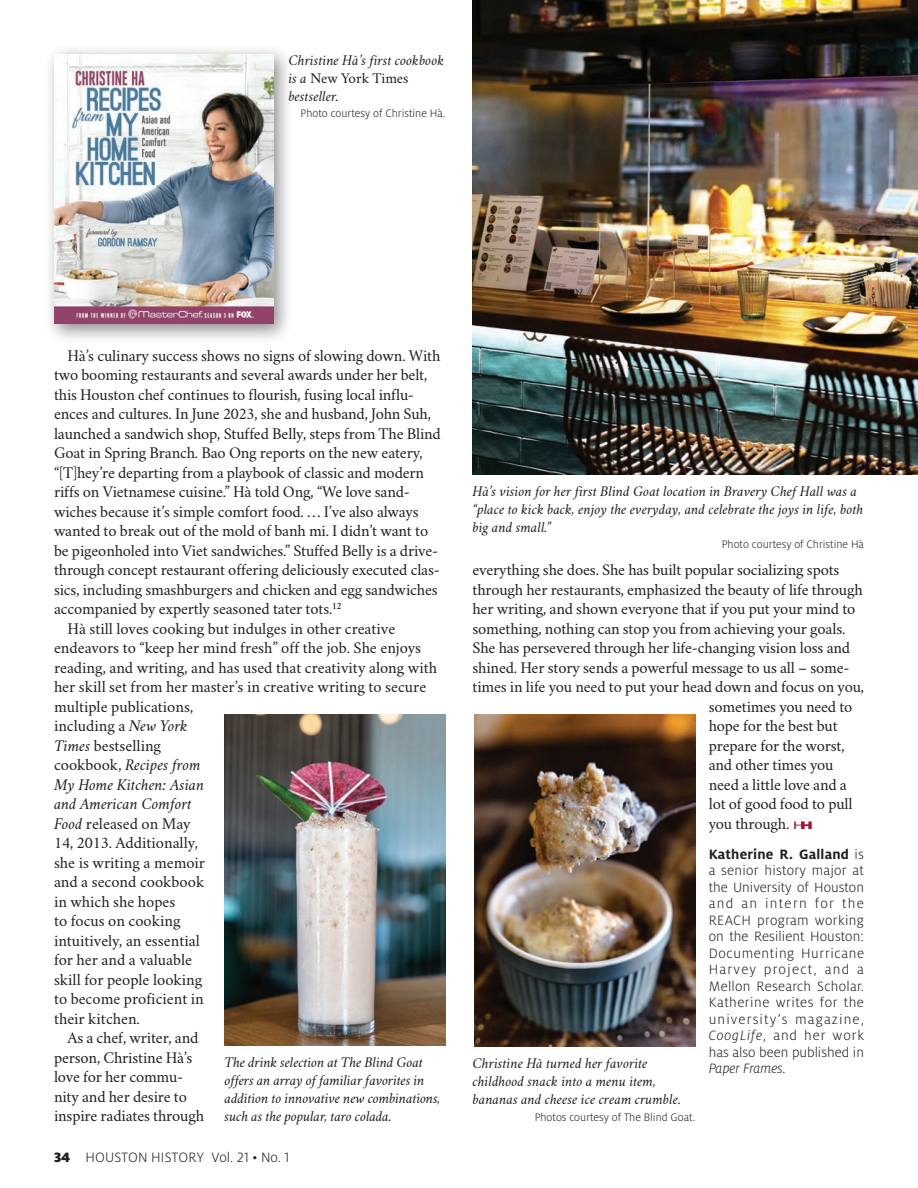
<style>
.page{position:relative;width:918px;height:1188px;background:#fff}
.page>*{position:absolute;margin:0;border:0;box-sizing:border-box;transform-origin:0 0}
.t1{font:16.5px "Crimson";letter-spacing:-.01em;color:#231f20}
.t2{font:italic 16.5px "Crimson";color:#231f20}
.t3{font:italic 15px/18px "Crimson";color:#231f20}
.t4{font:300 15px/16.5px "Milo OT";letter-spacing:.01em;color:#231f20;text-align:justify}
.t5{font:300 12px "Milo OT";color:#231f20}
.s1{font-style:normal}
.s2{font-style:italic}
.s3{font-family:"Milo OT Text";font-size:12px;color:#a4142c}
.s4{font-family:"Milo OT";font-weight:900;font-size:12px;color:#a4142c}
.s5{font-weight:700}
.s6{font-weight:900}
</style>
<div class="page">
<img style="left:473px;top:0;width:445px;height:474px">
<img style="left:474px;top:715px;width:221px;height:331px">
<img style="left:225px;top:714px;width:221px;height:331px">
<div style="left:44px;top:44px;width:250px;height:300px;background:#231f20;opacity:.5"></div>
<img style="left:54px;top:54px;width:219px;height:270px">
<p class="t3" style="left:288px;top:51px;width:157px">Christine Hà’s first cookbook is a <span class="s1">New York Times </span>bestseller.</p>
<p class="t5" style="left:301px;top:107px;width:146px">Photo courtesy of Christine Hà.</p>
<p class="t1" style="left:68px;top:342px;width:374px">Hà’s culinary success shows no signs of slowing down. With</p>
<p class="t1" style="left:54px;top:362px;width:375px">two booming restaurants and several awards under her belt,</p>
<p class="t1" style="left:54px;top:381px;width:362px">this Houston chef continues to flourish, fusing local influ-</p>
<p class="t1" style="left:54px;top:401px;width:378px">ences and cultures. In June 2023, she and husband, John Suh,</p>
<p class="t1" style="left:54px;top:420px;width:388px">launched a sandwich shop, Stuffed Belly, steps from The Blind</p>
<p class="t1" style="left:54px;top:440px;width:370px">Goat in Spring Branch. Bao Ong reports on the new eatery,</p>
<p class="t1" style="left:54px;top:459px;width:372px">“[T]hey’re departing from a playbook of classic and modern</p>
<p class="t1" style="left:54px;top:479px;width:358px">riffs on Vietnamese cuisine.” Hà told Ong, “We love sand-</p>
<p class="t1" style="left:54px;top:498px;width:366px">wiches because it’s simple comfort food. … I’ve also always</p>
<p class="t1" style="left:54px;top:518px;width:376px">wanted to break out of the mold of banh mi. I didn’t want to</p>
<p class="t1" style="left:54px;top:537px;width:386px">be pigeonholed into Viet sandwiches.” Stuffed Belly is a drive-</p>
<p class="t1" style="left:54px;top:557px;width:387px">through concept restaurant offering deliciously executed clas-</p>
<p class="t1" style="left:54px;top:576px;width:385px">sics, including smashburgers and chicken and egg sandwiches</p>
<p class="t1" style="left:54px;top:596px;width:289px">accompanied by expertly seasoned tater tots.<sup>12</sup></p>
<p class="t1" style="left:68px;top:615px;width:329px">Hà still loves cooking but indulges in other creative</p>
<p class="t1" style="left:54px;top:635px;width:369px">endeavors to “keep her mind fresh” off the job. She enjoys</p>
<p class="t1" style="left:54px;top:654px;width:385px">reading, and writing, and has used that creativity along with</p>
<p class="t1" style="left:54px;top:674px;width:374px">her skill set from her master’s in creative writing to secure</p>
<p class="t1" style="left:54px;top:693px;width:141px">multiple publications,</p>
<p class="t1" style="left:54px;top:713px;width:135px">including a <span class="s2">New York</span></p>
<p class="t1" style="left:54px;top:732px;width:109px"><span class="s2">Times</span> bestselling</p>
<p class="t2" style="left:54px;top:755px;width:148px"><span class="s1">cookbook,</span> Recipes from</p>
<p class="t2" style="left:54px;top:774px;width:152px">My Home Kitchen: Asian</p>
<p class="t2" style="left:54px;top:794px;width:139px">and American Comfort</p>
<p class="t1" style="left:54px;top:810px;width:138px"><span class="s2">Food</span> released on May</p>
<p class="t1" style="left:54px;top:830px;width:145px">14, 2013. Additionally,</p>
<p class="t1" style="left:54px;top:849px;width:153px">she is writing a memoir</p>
<p class="t1" style="left:54px;top:869px;width:152px">and a second cookbook</p>
<p class="t1" style="left:54px;top:888px;width:123px">in which she hopes</p>
<p class="t1" style="left:54px;top:908px;width:128px">to focus on cooking</p>
<p class="t1" style="left:54px;top:927px;width:147px">intuitively, an essential</p>
<p class="t1" style="left:54px;top:947px;width:140px">for her and a valuable</p>
<p class="t1" style="left:54px;top:966px;width:150px">skill for people looking</p>
<p class="t1" style="left:54px;top:986px;width:151px">to become proficient in</p>
<p class="t1" style="left:54px;top:1005px;width:87px">their kitchen.</p>
<p class="t1" style="left:68px;top:1025px;width:132px">As a chef, writer, and</p>
<p class="t1" style="left:54px;top:1044px;width:140px">person, Christine Hà’s</p>
<p class="t1" style="left:54px;top:1064px;width:131px">love for her commu-</p>
<p class="t1" style="left:54px;top:1083px;width:135px">nity and her desire to</p>
<p class="t1" style="left:54px;top:1103px;width:152px">inspire radiates through</p>
<p class="t3" style="left:472px;top:481px;width:392px">Hà’s vision for her first Blind Goat location in Bravery Chef Hall was a “place to kick back, enjoy the everyday, and celebrate the joys in life, both big and small.”</p>
<p class="t5" style="left:722px;top:538px;width:144px">Photo courtesy of Christine Hà</p>
<p class="t1" style="left:473px;top:557px;width:369px">everything she does. She has built popular socializing spots</p>
<p class="t1" style="left:473px;top:576px;width:392px">through her restaurants, emphasized the beauty of life through</p>
<p class="t1" style="left:473px;top:596px;width:384px">her writing, and shown everyone that if you put your mind to</p>
<p class="t1" style="left:473px;top:615px;width:374px">something, nothing can stop you from achieving your goals.</p>
<p class="t1" style="left:473px;top:635px;width:379px">She has persevered through her life-changing vision loss and</p>
<p class="t1" style="left:473px;top:654px;width:379px">shined. Her story sends a powerful message to us all – some-</p>
<p class="t1" style="left:473px;top:674px;width:393px">times in life you need to put your head down and focus on you,</p>
<p class="t1" style="left:709px;top:693px;width:145px">sometimes you need to</p>
<p class="t1" style="left:709px;top:713px;width:131px">hope for the best but</p>
<p class="t1" style="left:709px;top:732px;width:137px">prepare for the worst,</p>
<p class="t1" style="left:709px;top:752px;width:126px">and other times you</p>
<p class="t1" style="left:709px;top:771px;width:140px">need a little love and a</p>
<p class="t1" style="left:709px;top:791px;width:145px">lot of good food to pull</p>
<p class="t1" style="left:709px;top:810px;width:106px">you through. <span class="s3">H</span><span class="s4">H</span></p>
<p class="t4" style="left:709px;top:846px;width:157px"><span class="s5">Katherine R. Galland</span> is a senior history major at the University of Houston and an intern for the REACH program working on the Resilient Houston:<br>Documenting Hurricane Harvey project, and a Mellon Research Scholar.<br>Katherine writes for the university’s magazine, <span class="s2">CoogLife</span>, and her work has also been published in <span class="s2">Paper Frames</span>.</p>
<p class="t3" style="left:225px;top:1053px;width:217px">The drink selection at The Blind Goat offers an array of familiar favorites in addition to innovative new combinations, such as the popular, taro colada.</p>
<p class="t3" style="left:472px;top:1054px;width:210px">Christine Hà turned her favorite childhood snack into a menu item, bananas and cheese ice cream crumble.</p>
<p class="t5" style="left:535px;top:1111px;width:162px">Photos courtesy of The Blind Goat.</p>
<p class="t4" style="left:54px;top:1150px;width:237px"><span class="s6">34</span> HOUSTON HISTORY Vol. 21 • No. 1</p>
</div>
